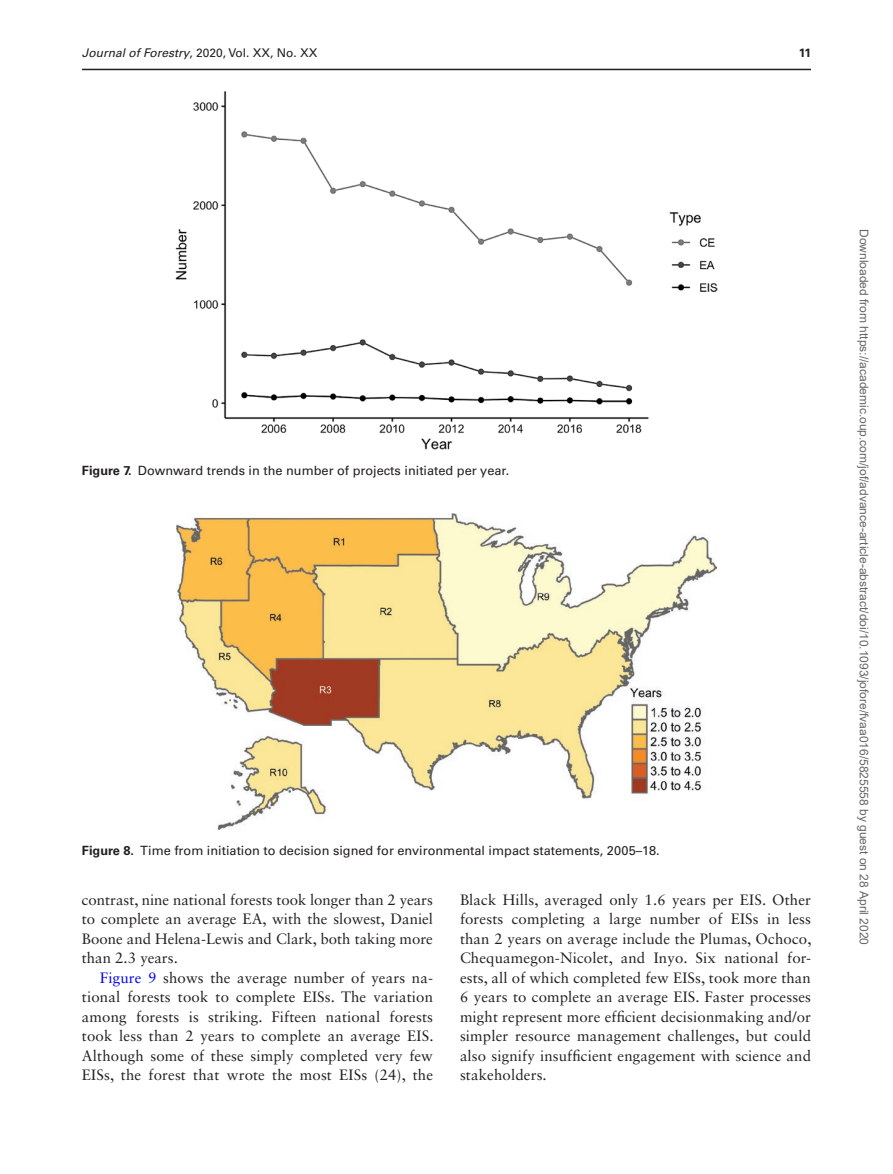
<style>
.page{position:relative;width:893px;height:1174px;background:#fff}
.page>*{position:absolute;margin:0;border:0;box-sizing:border-box;transform-origin:0 0}
.t1{font:15px/19.5px "Sabon LT Std";letter-spacing:.01em;color:#231f20;text-align:justify}
.t2{font:12.75px "Univers LT Std";color:#231f20}
.t3{font:12px "Arial";color:#666}
.t4{font:12px "Univers LT Std";color:#231f20}
.t5{font:700 12px "Univers LT Std";color:#231f20}
.s1{font-style:italic}
.s2{font-weight:700}
.s3{color:#00f}
</style>
<div class="page">
<hr style="left:82px;top:69px;width:729px;height:1px;background:#231f20">
<img style="left:176px;top:513px;width:540px;height:316px">
<img style="left:176px;top:91px;width:541px;height:359px">
<p class="t4" style="left:82px;top:45px;width:237px"><span class="s1">Journal of Forestry</span>, 2020, Vol. XX, No. XX</p>
<p class="t5" style="left:799px;top:45px;width:14px">11</p>
<p class="t2" style="left:82px;top:463px;width:429px"><span class="s2">Figure 7.</span> Downward trends in the number of projects initiated per year.</p>
<p class="t2" style="left:82px;top:842px;width:579px"><span class="s2">Figure 8.</span> Time from initiation to decision signed for environmental impact statements, 2005–18.</p>
<p class="t1" style="left:82px;top:889px;width:353px">contrast, nine national forests took longer than 2 years to complete an average EA, with the slowest, Daniel Boone and Helena-Lewis and Clark, both taking more than 2.3 years.</p>
<p class="t1" style="left:82px;top:967px;width:353px;text-indent:18px"><span class="s3">Figure 9</span> shows the average number of years na&shy;tional forests took to complete EISs. The variation among forests is striking. Fifteen national forests took less than 2 years to complete an average EIS.<br>Although some of these simply completed very few EISs, the forest that wrote the most EISs (24), the</p>
<p class="t1" style="left:460px;top:889px;width:353px">Black Hills, averaged only 1.6 years per EIS. Other forests completing a large number of EISs in less than 2 years on average include the Plumas, Ochoco, Chequamegon-Nicolet, and Inyo. Six national for&shy;ests, all of which completed few EISs, took more than 6 years to complete an average EIS. Faster processes might represent more efficient decisionmaking and/or simpler resource management challenges, but could also signify insufficient engagement with science and stakeholders.</p>
<p class="t3" style="left:868px;top:229px;width:717px;rotate:90deg">Downloaded from https://academic.oup.com/jof/advance-article-abstract/doi/10.1093/jofore/fvaa016/5825558 by guest on 28 April 2020</p>
</div>
